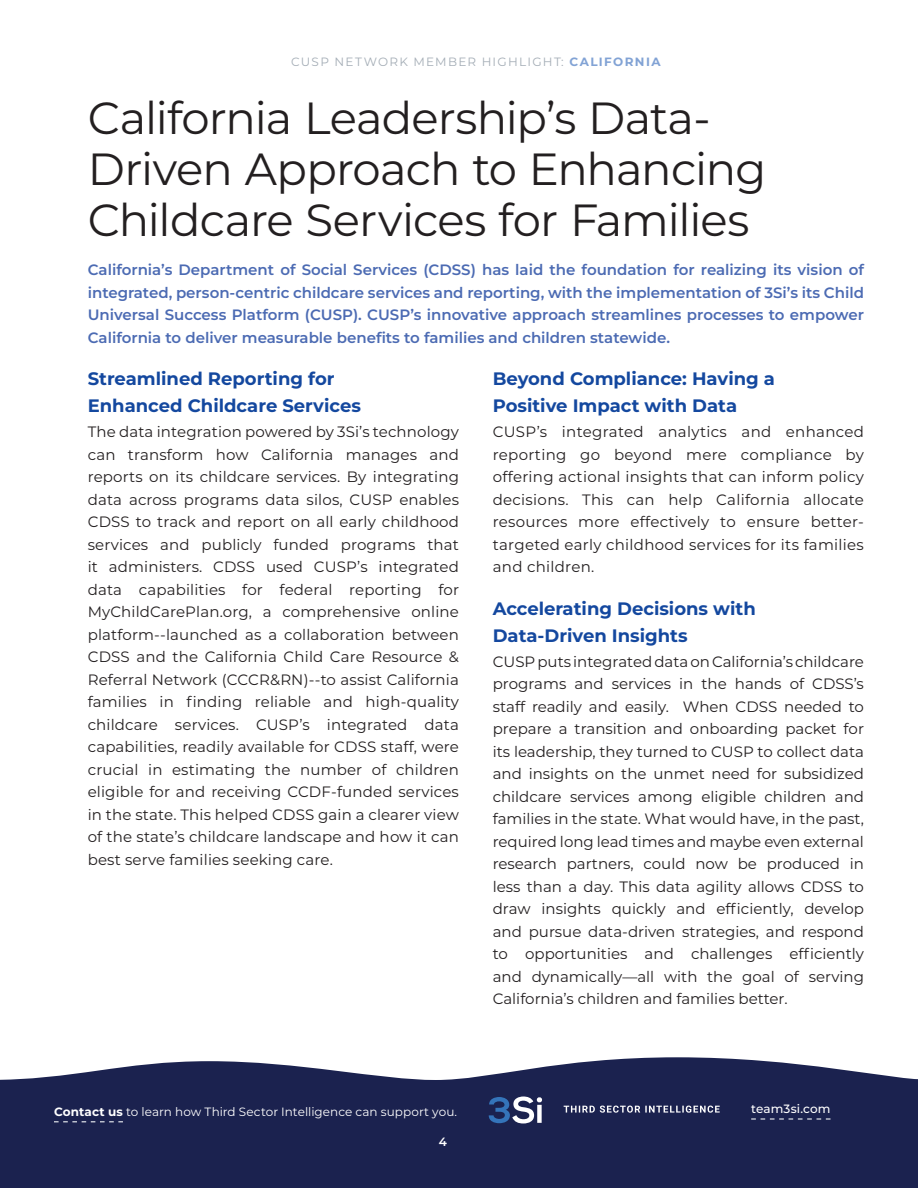
<style>
.page{position:relative;width:918px;height:1188px;background:#fff}
.page>*{position:absolute;margin:0;border:0;box-sizing:border-box;transform-origin:0 0}
.t1{font:45px/51px "Montserrat";letter-spacing:-.02em;color:#231f20}
.t2{font:700 18px/27px "Montserrat";color:#14489f}
.t3{font:15px/22.5px "Montserrat";letter-spacing:.01em;color:#231f20;text-align:justify}
.Intro{font:600 15px/22.5px "Montserrat";color:#4c6bb3;text-align:justify}
.t4{font:12px "Montserrat";letter-spacing:.005em;color:#fff}
.t5{font:12px "Montserrat";letter-spacing:.105em;color:#a4adb6}
.t6{font:500 12px "Montserrat";letter-spacing:.005em;color:#fff}
.t7{font:600 12px "Montserrat";color:#fff}
.s1{font-weight:700;color:#82a3d5}
.s2{font-weight:700}
</style>
<div class="page">
<svg style="left:0;top:1057px;width:918px;height:131px;background:#2e345e"></svg>
<svg style="left:54px;top:1121px;width:69px;height:1px"></svg>
<svg style="left:751px;top:1118px;width:80px;height:2px"></svg>
<svg style="left:564px;top:1106px;width:156px;height:7px"></svg>
<svg style="left:489px;top:1096px;width:53px;height:27px"></svg>
<p class="t5" style="left:291px;top:53px;width:371px">CUSP NETWORK MEMBER HIGHLIGHT: <span class="s1">CALIFORNIA</span></p>
<p class="t1" style="left:88px;top:91px;width:680px">California Leadership’s Data-<br>Driven Approach to Enhancing<br>Childcare Services for Families</p>
<p class="Intro" style="left:88px;top:258px;width:778px">California’s Department of Social Services (CDSS) has laid the foundation for realizing its vision of integrated, person-centric childcare services and reporting, with the implementation of 3Si’s its Child Universal Success Platform (CUSP). CUSP’s innovative approach streamlines processes to empower California to deliver measurable benefits to families and children statewide.</p>
<p class="t2" style="left:88px;top:365px;width:275px">Streamlined Reporting for<br>Enhanced Childcare Services</p>
<p class="t3" style="left:88px;top:420px;width:373px">The data integration powered by 3Si’s technology can transform how California manages and reports on its childcare services. By integrating data across programs data silos, CUSP enables CDSS to track and report on all early childhood services and publicly funded programs that it administers. CDSS used CUSP’s integrated data capabilities for federal reporting for MyChildCarePlan.org, a comprehensive online platform--launched as a collaboration between CDSS and the California Child Care Resource &amp; Referral Network (CCCR&amp;RN)--to assist California families in finding reliable and high-quality childcare services. CUSP’s integrated data capabilities, readily available for CDSS staff, were crucial in estimating the number of children eligible for and receiving CCDF-funded services in the state. This helped CDSS gain a clearer view of the state’s childcare landscape and how it can best serve families seeking care.</p>
<p class="t2" style="left:493px;top:365px;width:284px">Beyond Compliance: Having a<br>Positive Impact with Data</p>
<p class="t3" style="left:493px;top:420px;width:373px">CUSP’s integrated analytics and enhanced reporting go beyond mere compliance by offering actional insights that can inform policy decisions. This can help California allocate resources more effectively to ensure better&shy;targeted early childhood services for its families and children.</p>
<p class="t2" style="left:493px;top:594px;width:265px">Accelerating Decisions with<br>Data-Driven Insights</p>
<p class="t3" style="left:493px;top:650px;width:373px">CUSP puts integrated data on California’s childcare programs and services in the hands of CDSS’s staff readily and easily. When CDSS needed to prepare a transition and onboarding packet for its leadership, they turned to CUSP to collect data and insights on the unmet need for subsidized childcare services among eligible children and families in the state. What would have, in the past, required long lead times and maybe even external research partners, could now be produced in less than a day. This data agility allows CDSS to draw insights quickly and efficiently, develop and pursue data-driven strategies, and respond to opportunities and challenges efficiently and dynamically—all with the goal of serving California’s children and families better.</p>
<p class="t4" style="left:54px;top:1103px;width:405px"><span class="s2">Contact us</span> to learn how Third Sector Intelligence can support you.</p>
<p class="t6" style="left:751px;top:1100px;width:81px">team3si.com</p>
<p class="t7" style="left:439px;top:1133px;width:10px">4</p>
</div>
